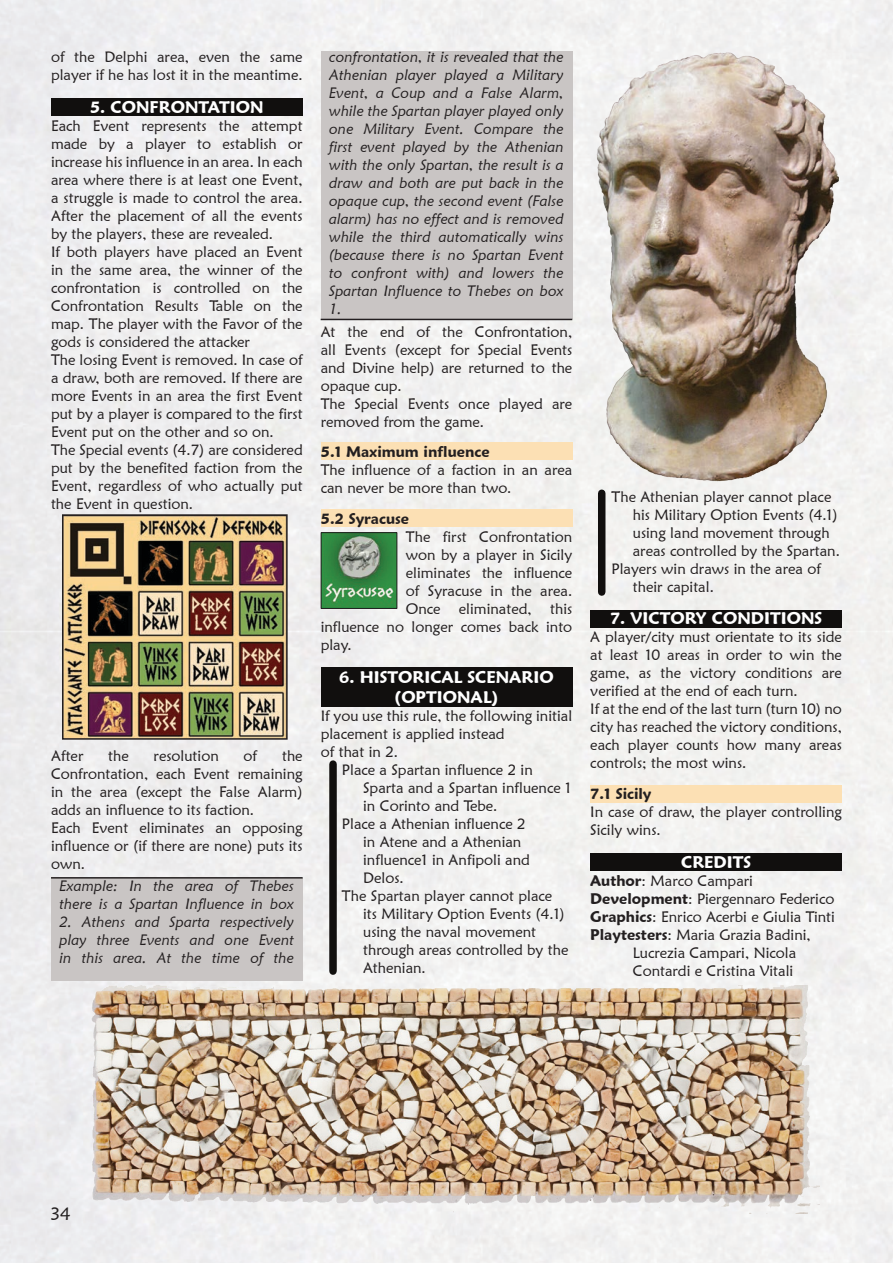
<style>
.page{position:relative;width:893px;height:1263px;background:#f1f0f0}
.page>*{position:absolute;margin:0;border:0;box-sizing:border-box;transform-origin:0 0}
.t1{font:18px "Maiandra GD";color:#231f20}
.Gioco_-_Titolo1{font:600 16.5px/19.8px "Maiandra GD";color:#fff;text-align:center}
.Gioco{font:15px/18px "Maiandra GD";color:#231f20;text-align:justify}
.Gioco_-_Box{font:italic 15px/18px "Maiandra GD";color:#231f20;text-align:justify}
.Gioco_-_Indentato{font:15px/18px "Maiandra GD";color:#231f20}
.Gioco_-_Indice{font:15px/18px "Maiandra GD";color:#231f20}
.Gioco_-_Titolo2{font:600 15px "Maiandra GD";color:#231f20}
.s1{font-weight:600}
</style>
<div class="page">
<div style="left:51px;top:878px;width:252px;height:102px;background:#c9c5c4"></div>
<div style="left:590px;top:610px;width:252px;height:17px;background:#110f0e"></div>
<div style="left:321px;top:51px;width:251px;height:268px;background:#c9c5c4"></div>
<div style="left:51px;top:99px;width:252px;height:17px;background:#110f0e"></div>
<div style="left:321px;top:443px;width:251px;height:17px;background:#fce0b4"></div>
<div style="left:590px;top:853px;width:252px;height:17px;background:#110f0e"></div>
<div style="left:590px;top:785px;width:252px;height:17px;background:#fce0b4"></div>
<div style="left:321px;top:667px;width:251px;height:40px;background:#110f0e"></div>
<div style="left:321px;top:510px;width:251px;height:17px;background:#fce0b4"></div>
<hr style="left:51px;top:877px;width:252px;height:1px;background:#231f20">
<hr style="left:321px;top:319px;width:251px;height:1px;background:#231f20">
<div style="left:329px;top:764px;width:8px;height:207px;background:#110f0e"></div>
<img style="left:323px;top:534px;width:72px;height:73px">
<div style="left:321px;top:532px;width:76px;height:77px;border:1px solid #231f20"></div>
<img style="left:594px;top:51px;width:244px;height:431px">
<div style="left:598px;top:493px;width:7px;height:99px;background:#110f0e"></div>
<img style="left:65px;top:517px;width:220px;height:220px">
<div style="left:62px;top:514px;width:226px;height:226px;border:2px solid #231f20"></div>
<img style="left:74px;top:985px;width:745px;height:228px">
<p class="Gioco" style="left:51px;top:48px;width:253px">of the Delphi area, even the same player if he has lost it in the meantime.</p>
<p class="Gioco_-_Titolo1" style="left:90px;top:97px;width:175px">5. CONFRONTATION</p>
<p class="Gioco" style="left:51px;top:117px;width:253px">Each Event represents the attempt made by a player to establish or increase his influence in an area. In each area where there is at least one Event, a struggle is made to control the area.<br>After the placement of all the events by the players, these are revealed.</p>
<p class="Gioco" style="left:51px;top:243px;width:253px">If both players have placed an Event in the same area, the winner of the confrontation is controlled on the Confrontation Results Table on the map. The player with the Favor of the gods is considered the attacker</p>
<p class="Gioco" style="left:51px;top:351px;width:253px">The losing Event is removed. In case of a draw, both are removed. If there are more Events in an area the first Event put by a player is compared to the first Event put on the other and so on.</p>
<p class="Gioco" style="left:51px;top:441px;width:253px">The Special events (4.7) are considered put by the benefited faction from the Event, regardless of who actually put the Event in question.</p>
<p class="Gioco" style="left:51px;top:747px;width:34px">After</p>
<p class="Gioco" style="left:108px;top:747px;width:22px">the</p>
<p class="Gioco" style="left:154px;top:747px;width:67px">resolution</p>
<p class="Gioco" style="left:244px;top:747px;width:15px">of</p>
<p class="Gioco" style="left:51px;top:747px;width:253px;text-indent:231px">the Confrontation, each Event remaining in the area (except the False Alarm) adds an influence to its faction.</p>
<p class="Gioco" style="left:51px;top:819px;width:253px">Each Event eliminates an opposing influence or (if there are none) puts its own.</p>
<p class="Gioco_-_Box" style="left:60px;top:877px;width:236px">Example: In the area of Thebes there is a Spartan Influence in box</p>
<p class="Gioco_-_Box" style="left:60px;top:913px;width:236px">2. Athens and Sparta respectively play three Events and one Event in this area. At the time of the</p>
<p class="Gioco_-_Box" style="left:329px;top:48px;width:236px">confrontation, it is revealed that the Athenian player played a Military Event, a Coup and a False Alarm, while the Spartan player played only one Military Event. Compare the first event played by the Athenian with the only Spartan, the result is a draw and both are put back in the opaque cup, the second event (False alarm) has no effect and is removed while the third automatically wins (because there is no Spartan Event to confront with) and lowers the Spartan Influence to Thebes on box 1.</p>
<p class="Gioco" style="left:321px;top:322px;width:253px">At the end of the Confrontation, all Events (except for Special Events and Divine help) are returned to the opaque cup.</p>
<p class="Gioco" style="left:321px;top:394px;width:253px">The Special Events once played are removed from the game.</p>
<p class="Gioco_-_Titolo2" style="left:321px;top:443px;width:170px">5.1 Maximum influence</p>
<p class="Gioco" style="left:321px;top:461px;width:253px">The influence of a faction in an area can never be more than two.</p>
<p class="Gioco_-_Titolo2" style="left:321px;top:510px;width:90px">5.2 Syracuse</p>
<p class="Gioco" style="left:406px;top:528px;width:168px">The first Confrontation</p>
<p class="Gioco" style="left:406px;top:546px;width:168px">won by a player in Sicily</p>
<p class="Gioco" style="left:406px;top:564px;width:168px">eliminates the influence</p>
<p class="Gioco" style="left:406px;top:582px;width:168px">of Syracuse in the area.</p>
<p class="Gioco" style="left:406px;top:600px;width:168px">Once eliminated, this</p>
<p class="Gioco" style="left:321px;top:618px;width:253px">influence no longer comes back into</p>
<p class="Gioco" style="left:321px;top:636px;width:33px">play.</p>
<p class="Gioco_-_Titolo1" style="left:339px;top:667px;width:216px">6. HISTORICAL SCENARIO (OPTIONAL)</p>
<p class="Gioco" style="left:321px;top:706px;width:253px">If you use this rule, the following initial placement is applied instead</p>
<p class="Gioco" style="left:321px;top:742px;width:79px">of that in 2.</p>
<p class="Gioco_-_Indentato" style="left:363px;top:760px;width:209px;text-indent:-21px">Place a Spartan influence 2 in<br>Sparta and a Spartan influence 1 in Corinto and Tebe.</p>
<p class="Gioco_-_Indentato" style="left:363px;top:814px;width:168px;text-indent:-21px">Place a Athenian influence 2 in Atene and a Athenian influence1 in Anfipoli and<br>Delos.</p>
<p class="Gioco_-_Indentato" style="left:363px;top:886px;width:207px;text-indent:-21px">The Spartan player cannot place its Military Option Events (4.1) using the naval movement through areas controlled by the<br>Athenian.</p>
<p class="Gioco_-_Indentato" style="left:633px;top:487px;width:209px;text-indent:-21px">The Athenian player cannot place his Military Option Events (4.1) using land movement through areas controlled by the Spartan.</p>
<p class="Gioco_-_Indentato" style="left:633px;top:559px;width:190px;text-indent:-21px">Players win draws in the area of their capital.</p>
<p class="Gioco_-_Titolo1" style="left:610px;top:608px;width:214px">7. VICTORY CONDITIONS</p>
<p class="Gioco" style="left:590px;top:628px;width:253px">A player/city must orientate to its side at least 10 areas in order to win the game, as the victory conditions are verified at the end of each turn.</p>
<p class="Gioco" style="left:590px;top:700px;width:253px">If at the end of the last turn (turn 10) no city has reached the victory conditions, each player counts how many areas controls; the most wins.</p>
<p class="Gioco_-_Titolo2" style="left:590px;top:785px;width:63px">7.1 Sicily</p>
<p class="Gioco" style="left:590px;top:803px;width:253px">In case of draw, the player controlling<br>Sicily wins.</p>
<p class="Gioco_-_Titolo1" style="left:681px;top:852px;width:71px">CREDITS</p>
<p class="Gioco_-_Indice" style="left:590px;top:871px;width:164px"><span class="s1">Author</span>: Marco Campari</p>
<p class="Gioco_-_Indice" style="left:590px;top:889px;width:246px"><span class="s1">Development</span>: Piergennaro Federico</p>
<p class="Gioco_-_Indice" style="left:590px;top:907px;width:246px"><span class="s1">Graphics</span>: Enrico Acerbi e Giulia Tinti</p>
<p class="Gioco_-_Indice" style="left:633px;top:925px;width:180px;text-indent:-43px"><span class="s1">Playtesters</span>: Maria Grazia Badini,<br>Lucrezia Campari, Nicola<br>Contardi e Cristina Vitali</p>
<p class="t1" style="left:50px;top:1203px;width:22px">34</p>
</div>
